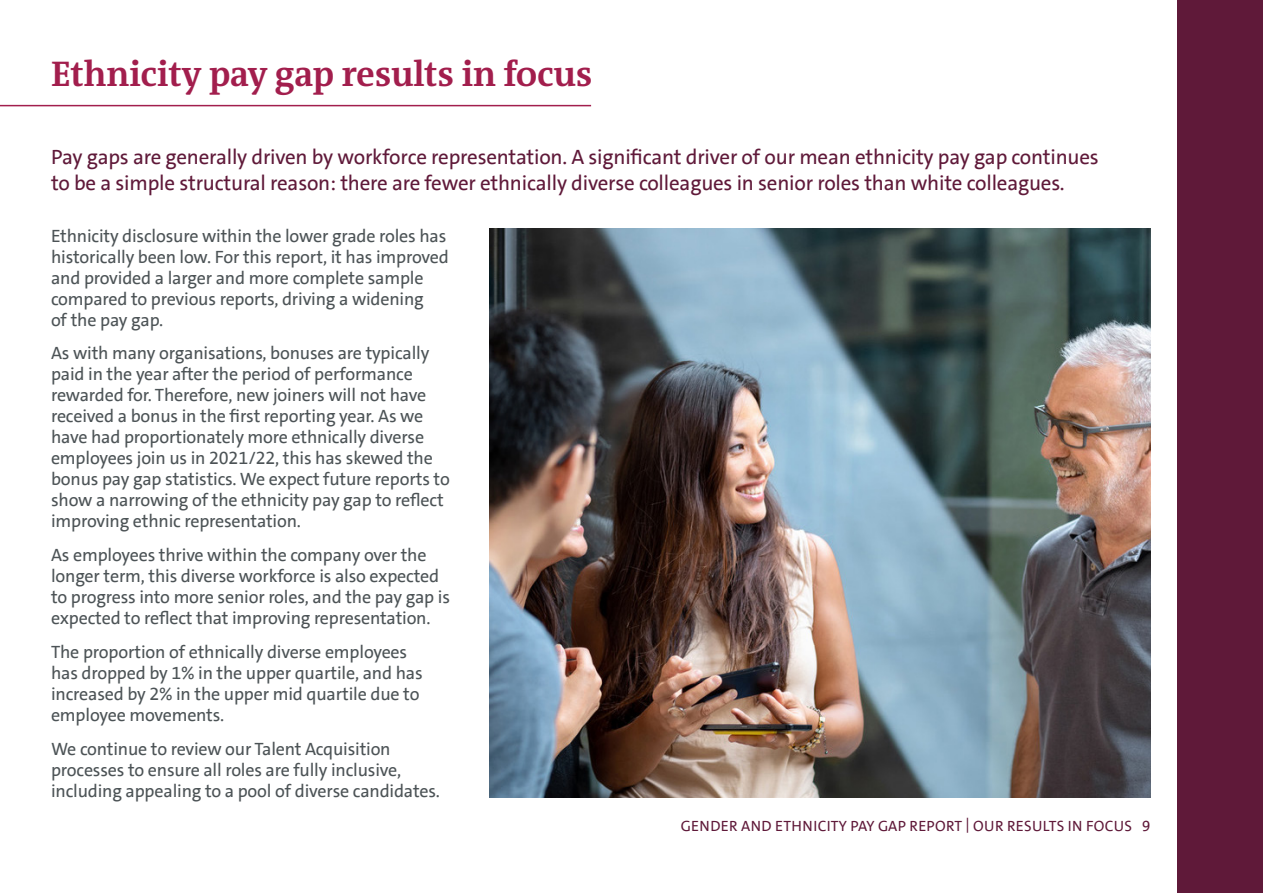
<style>
.page{position:relative;width:1263px;height:893px;background:#fff}
.page>*{position:absolute;margin:0;border:0;box-sizing:border-box;transform-origin:0 0}
.t1{font:700 36px "VWAG The Antiqua";letter-spacing:-.01em;color:#a21e4d}
._2023_large_intro_su{font:21px/25.5px "VWAG The Sans";letter-spacing:-.01em;color:#5f1939}
._2023_body_copy{font:18px/21px "VWAG The Sans";letter-spacing:-.01em;color:#4c5356}
.t2{font:15px "VWAG The Sans";letter-spacing:.02em;color:#5f1939}
</style>
<div class="page">
<div style="left:1178px;top:0;width:85px;height:893px;background:#5f1939"></div>
<hr style="left:0;top:105px;width:591px;height:1px;background:#a21e4d">
<img style="left:489px;top:228px;width:661px;height:569px">
<p class="t1" style="left:51px;top:51px;width:543px">Ethnicity pay gap results in focus</p>
<p class="_2023_large_intro_su" style="left:51px;top:145px;width:1049px">Pay gaps are generally driven by workforce representation. A significant driver of our mean ethnicity pay gap continues to be a simple structural reason: there are fewer ethnically diverse colleagues in senior roles than white colleagues.</p>
<p class="_2023_body_copy" style="left:51px;top:225px;width:399px">Ethnicity disclosure within the lower grade roles has historically been low. For this report, it has improved and provided a larger and more complete sample compared to previous reports, driving a widening<br>of the pay gap.</p>
<p class="_2023_body_copy" style="left:51px;top:343px;width:400px">As with many organisations, bonuses are typically paid in the year after the period of performance rewarded for. Therefore, new joiners will not have received a bonus in the first reporting year. As we have had proportionately more ethnically diverse employees join us in 2021/22, this has skewed the bonus pay gap statistics. We expect future reports to show a narrowing of the ethnicity pay gap to reflect improving ethnic representation.</p>
<p class="_2023_body_copy" style="left:51px;top:545px;width:400px">As employees thrive within the company over the longer term, this diverse workforce is also expected to progress into more senior roles, and the pay gap is expected to reflect that improving representation.</p>
<p class="_2023_body_copy" style="left:51px;top:641px;width:373px">The proportion of ethnically diverse employees has dropped by 1% in the upper quartile, and has increased by 2% in the upper mid quartile due to employee movements.</p>
<p class="_2023_body_copy" style="left:51px;top:738px;width:390px">We continue to review our Talent Acquisition processes to ensure all roles are fully inclusive, including appealing to a pool of diverse candidates.</p>
<p class="t2" style="left:681px;top:816px;width:471px">GENDER AND ETHNICITY PAY GAP REPORT | OUR RESULTS IN FOCUS 9</p>
</div>
